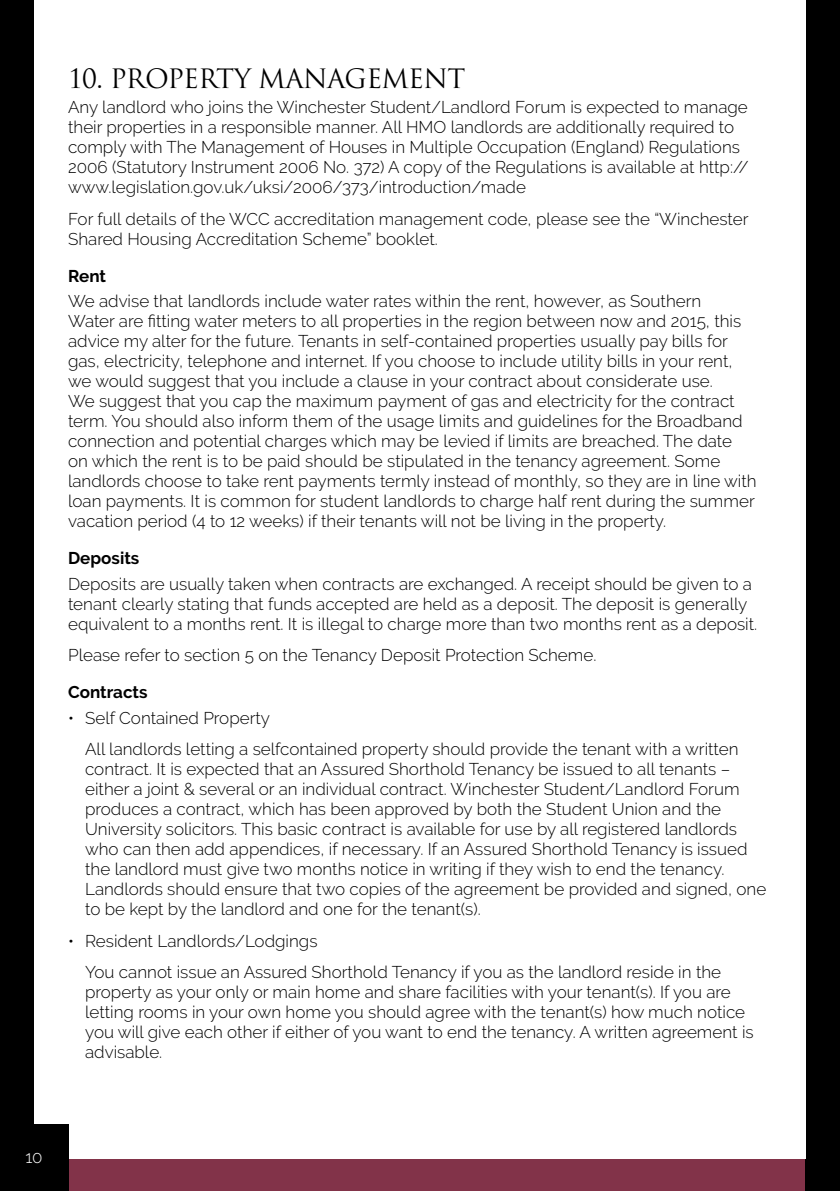
<style>
.page{position:relative;width:840px;height:1191px;background:#fff}
.page>*{position:absolute;margin:0;border:0;box-sizing:border-box;transform-origin:0 0}
.t1{font:26px "Trajan Pro";letter-spacing:-.025em;color:#000}
.t2{font:300 17px/20px "Raleway";color:#000}
.t3{font:700 17px "Raleway";color:#000}
.t4{font:300 17px "Raleway";color:#fff}
</style>
<div class="page">
<div style="left:34px;top:1158px;width:771px;height:33px;background:#823349"></div>
<div style="left:0;top:0;width:34px;height:1191px;background:#000"></div>
<div style="left:805px;top:0;width:34px;height:1191px;background:#000"></div>
<div style="left:0;top:1124px;width:68px;height:67px;background:#000"></div>
<h1 class="t1" style="left:68px;top:62px;width:398px">10. PROPERTY MANAGEMENT</h1>
<p class="t2" style="left:68px;top:97px;width:681px">Any landlord who joins the Winchester Student/Landlord Forum is expected to manage their properties in a responsible manner. All HMO landlords are additionally required to comply with The Management of Houses in Multiple Occupation (England) Regulations 2006 (Statutory Instrument 2006 No. 372) A copy of the Regulations is available at http:// www.legislation.gov.uk/uksi/2006/373/introduction/made</p>
<p class="t2" style="left:68px;top:208px;width:681px">For full details of the WCC accreditation management code, please see the “Winchester<br>Shared Housing Accreditation Scheme” booklet.</p>
<p class="t3" style="left:68px;top:266px;width:39px">Rent</p>
<p class="t2" style="left:68px;top:291px;width:689px">We advise that landlords include water rates within the rent, however, as Southern<br>Water are fitting water meters to all properties in the region between now and 2015, this advice my alter for the future. Tenants in self-contained properties usually pay bills for gas, electricity, telephone and internet. If you choose to include utility bills in your rent, we would suggest that you include a clause in your contract about considerate use.<br>We suggest that you cap the maximum payment of gas and electricity for the contract term. You should also inform them of the usage limits and guidelines for the Broadband connection and potential charges which may be levied if limits are breached. The date<br>on which the rent is to be paid should be stipulated in the tenancy agreement. Some landlords choose to take rent payments termly instead of monthly, so they are in line with loan payments. It is common for student landlords to charge half rent during the summer vacation period (4 to 12 weeks) if their tenants will not be living in the property.</p>
<p class="t3" style="left:68px;top:548px;width:73px">Deposits</p>
<p class="t2" style="left:68px;top:574px;width:690px">Deposits are usually taken when contracts are exchanged. A receipt should be given to a tenant clearly stating that funds accepted are held as a deposit. The deposit is generally equivalent to a months rent. It is illegal to charge more than two months rent as a deposit.</p>
<p class="t2" style="left:68px;top:645px;width:529px">Please refer to section 5 on the Tenancy Deposit Protection Scheme.</p>
<p class="t3" style="left:68px;top:682px;width:81px">Contracts</p>
<p class="t2" style="left:85px;top:702px;width:654px;line-height:31.4px;text-indent:-17px">• Self Contained Property<br>All landlords letting a selfcontained property should provide the tenant with a written</p>
<p class="t2" style="left:85px;top:759px;width:682px">contract. It is expected that an Assured Shorthold Tenancy be issued to all tenants – either a joint &amp; several or an individual contract. Winchester Student/Landlord Forum produces a contract, which has been approved by both the Student Union and the University solicitors. This basic contract is available for use by all registered landlords who can then add appendices, if necessary. If an Assured Shorthold Tenancy is issued the landlord must give two months notice in writing if they wish to end the tenancy.<br>Landlords should ensure that two copies of the agreement be provided and signed, one to be kept by the landlord and one for the tenant(s).</p>
<p class="t2" style="left:85px;top:925px;width:637px;line-height:31.4px;text-indent:-17px">• Resident Landlords/Lodgings<br>You cannot issue an Assured Shorthold Tenancy if you as the landlord reside in the</p>
<p class="t2" style="left:85px;top:982px;width:669px">property as your only or main home and share facilities with your tenant(s). If you are letting rooms in your own home you should agree with the tenant(s) how much notice you will give each other if either of you want to end the tenancy. A written agreement is advisable.</p>
<p class="t4" style="left:25px;top:1147px;width:19px">10</p>
</div>
